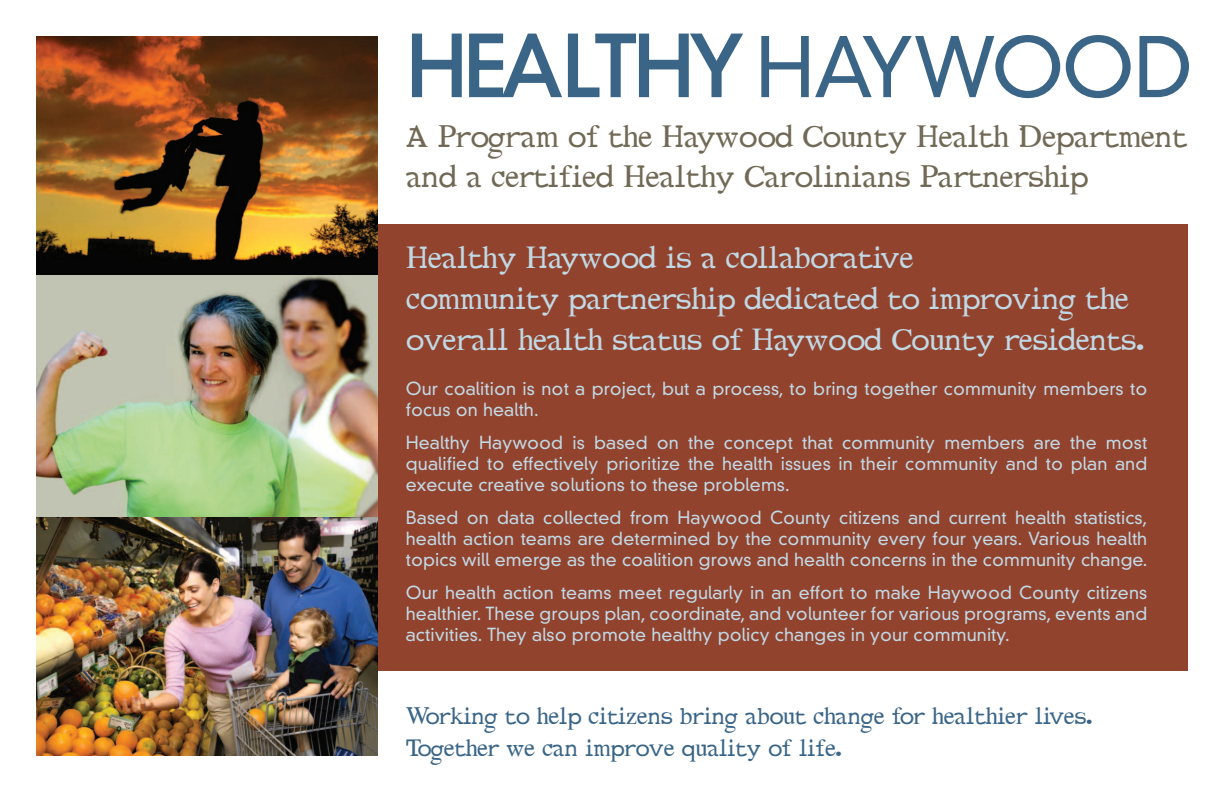
<style>
.page{position:relative;width:1224px;height:792px;background:#fff}
.page>*{position:absolute;margin:0;border:0;box-sizing:border-box;transform-origin:0 0}
.t1{font:300 80.4px "DIN Neuzeit Grotesk";letter-spacing:-.03em;color:#3a6587}
.t2{font:34.4px/40px "Regeneration X";color:#716955}
.t3{font:34.2px/41px "Regeneration X";color:#c1d9e5}
.t4{font:26.4px/31.6px "Regeneration X";color:#3a6587}
.t5{font:300 17.6px/21px "DIN Neuzeit Grotesk";letter-spacing:.005em;color:#c1d9e5;text-align:justify}
</style>
<div class="page">
<div style="left:225px;top:224px;width:963px;height:447px;background:#92432e"></div>
<img style="left:36px;top:36px;width:342px;height:240px">
<img style="left:36px;top:516px;width:342px;height:240px">
<img style="left:36px;top:276px;width:342px;height:240px">
<h1 class="t1" style="left:407px;top:35px;width:787px">HEALTHY HAYWOOD</h1>
<h2 class="t2" style="left:406px;top:121px;width:782px">A Program of the Haywood County Health Department and a certified Healthy Carolinians Partnership</h2>
<h3 class="t3" style="left:406px;top:241px;width:740px">Healthy Haywood is a collaborative<br>community partnership dedicated to improving the overall health status of Haywood County residents.</h3>
<p class="t5" style="left:406px;top:379px;width:743px">Our coalition is not a project, but a process, to bring together community members to focus on health.</p>
<p class="t5" style="left:406px;top:433px;width:743px">Healthy Haywood is based on the concept that community members are the most qualified to effectively prioritize the health issues in their community and to plan and execute creative solutions to these problems.</p>
<p class="t5" style="left:406px;top:508px;width:743px">Based on data collected from Haywood County citizens and current health statistics, health action teams are determined by the community every four years. Various health topics will emerge as the coalition grows and health concerns in the community change.</p>
<p class="t5" style="left:406px;top:583px;width:743px">Our health action teams meet regularly in an effort to make Haywood County citizens healthier. These groups plan, coordinate, and volunteer for various programs, events and activities. They also promote healthy policy changes in your community.</p>
<h3 class="t4" style="left:406px;top:703px;width:688px">Working to help citizens bring about change for healthier lives.<br>Together we can improve quality of life.</h3>
</div>
